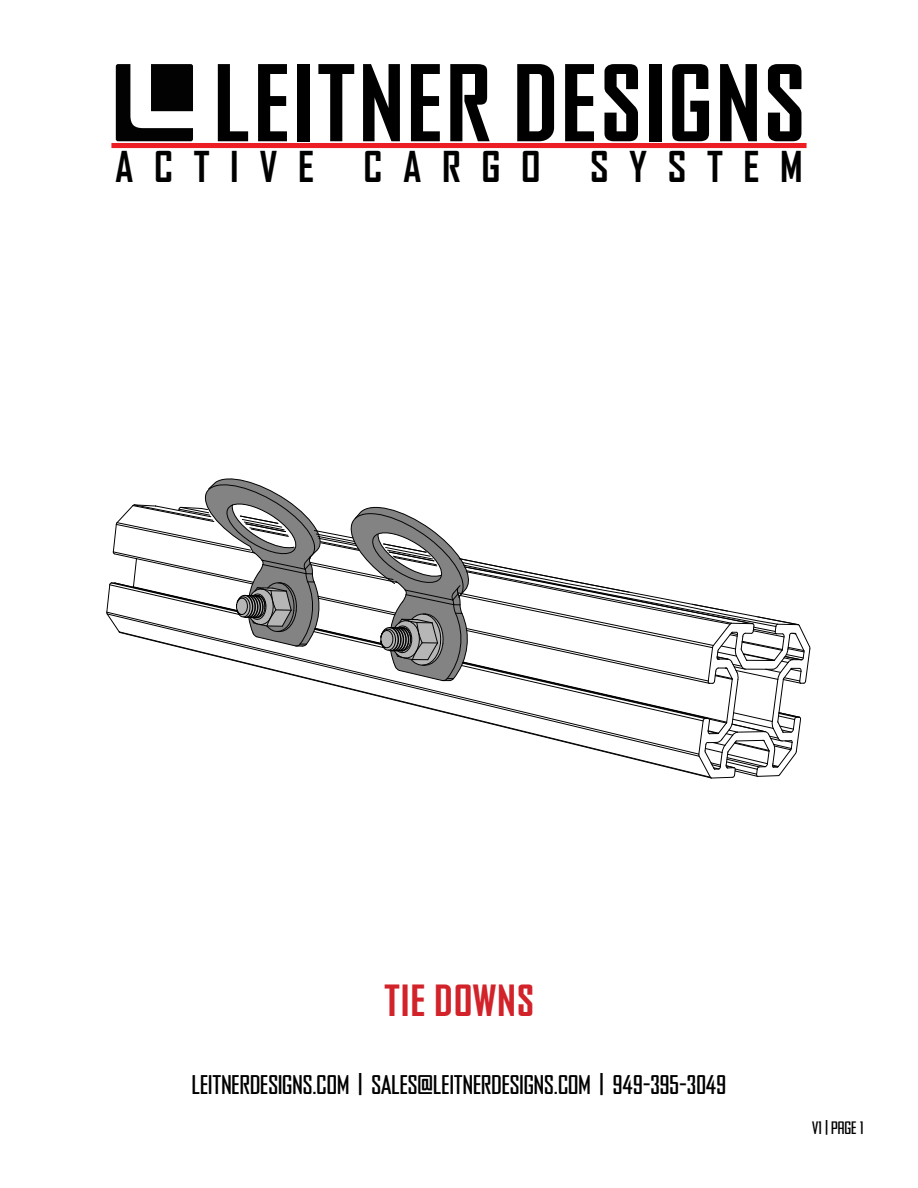
<style>
.page{position:relative;width:918px;height:1188px;background:#fff}
.page>*{position:absolute;margin:0;border:0;box-sizing:border-box;transform-origin:0 0}
.t1{font:700 110.25px "Agency Gothic CT";color:#000}
.t2{font:700 45px "Agency Gothic CT";color:#d2232a}
.t3{font:700 40.65px "Agency FB";letter-spacing:.505em;color:#000}
.t4{font:500 27px "Agency Gothic CT";color:#000}
.t5{font:500 18px "Agency Gothic CT";color:#000}
</style>
<div class="page">
<svg style="left:107px;top:478px;width:703px;height:300px"></svg>
<svg style="left:116px;top:64px;width:77px;height:77px"></svg>
<div style="left:111px;top:143px;width:696px;height:5px;background:#ed1d24"></div>
<h1 class="t1" style="left:212px;top:48px;width:596px">LEITNER DESIGNS</h1>
<h3 class="t3" style="left:115px;top:142px;width:689px">ACTIVE CARGO SYSTEM</h3>
<h2 class="t2" style="left:383px;top:978px;width:153px">TIE DOWNS</h2>
<p class="t4" style="left:192px;top:1071px;width:536px">LEITNERDESIGNS.COM | SALES@LEITNERDESIGNS.COM | 949-395-3049</p>
<p class="t5" style="left:812px;top:1119px;width:53px">V1 | Page 1</p>
</div>
